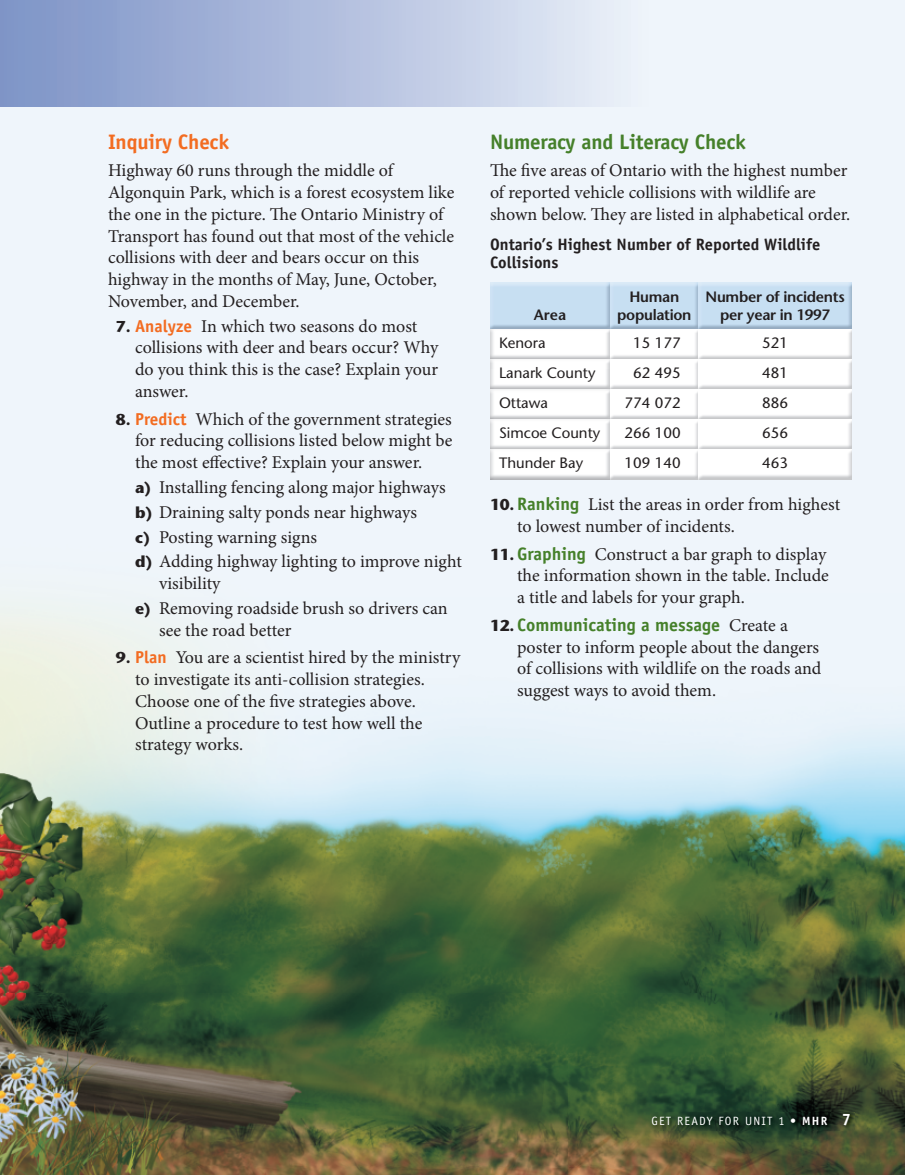
<style>
.page{position:relative;width:905px;height:1175px;background:#fff}
.page>*{position:absolute;margin:0;border:0;box-sizing:border-box;transform-origin:0 0}
.t1{font:700 21px "Officina Sans";letter-spacing:-.01em;color:#45802a}
.t2{font:700 21px "Officina Sans";letter-spacing:-.01em;color:#f36c21}
.t3{font:18px/21.8px "Minion Pro";color:#231f20}
.t4{font:700 16.5px/18px "Officina Sans";color:#231f20}
.t5{font:15px "Stone Sans";color:#231f20}
.t6{font:600 15px/18px "Stone Sans";letter-spacing:-.02em;color:#231f20;text-align:center}
.t7{font:12px "Officina Sans";letter-spacing:.1em;color:#fff}
.s1{font-family:"Stone Sans";font-weight:700;font-size:15.75px}
.s2{font-family:"Officina Sans";font-weight:700;font-size:17.25px;color:#f36c21}
.s3{font-family:"Officina Sans";font-weight:700;color:#45802a}
.s4{font-weight:700}
.s5{font-weight:700;font-size:16.5px}
</style>
<div class="page">
<div style="left:0;top:0;width:904px;height:1174px;background:#eff5fb"></div>
<div style="left:0;top:0;width:648px;height:107px;background:linear-gradient(to right,#7b90c5,#eaeff8)"></div>
<img style="left:0;top:370px;width:904px;height:804px">
<img style="left:490px;top:283px;width:361px;height:196px">
<img style="left:650px;top:1112px;width:204px;height:18px">
<p class="t2" style="left:108px;top:133px;width:123px">Inquiry Check</p>
<p class="t3" style="left:108px;top:161px;width:348px">Highway 60 runs through the middle of Algonquin Park, which is a forest ecosystem like the one in the picture. The Ontario Ministry of Transport has found out that most of the vehicle collisions with deer and bears occur on this highway in the months of May, June, October, November, and December.</p>
<p class="t3" style="left:135px;top:316px;width:305px;text-indent:-19px"><span class="s1">7.</span> <span class="s2">Analyze</span> In which two seasons do most collisions with deer and bears occur? Why do you think this is the case? Explain your answer.</p>
<p class="t3" style="left:135px;top:409px;width:319px;text-align:justify;text-indent:-19px"><span class="s1">8.</span> <span class="s2">Predict</span> Which of the government strategies for reducing collisions listed below might be the most effective? Explain your answer.</p>
<p class="t3" style="left:135px;top:476px;width:328px;line-height:24.8px"><span class="s1">a)</span> Installing fencing along major highways <span class="s1">b)</span> Draining salty ponds near highways<br><span class="s1">c)</span> Posting warning signs<br><span class="s1">d)</span> Adding highway lighting to improve night</p>
<p class="t3" style="left:135px;top:572px;width:314px;line-height:24.8px;text-indent:24px">visibility<br><span class="s1">e)</span> Removing roadside brush so drivers can</p>
<p class="t3" style="left:159px;top:620px;width:134px">see the road better</p>
<p class="t3" style="left:135px;top:648px;width:327px;text-indent:-19px"><span class="s1">9.</span> <span class="s2">Plan</span> You are a scientist hired by the ministry to investigate its anti-collision strategies.<br>Choose one of the five strategies above.<br>Outline a procedure to test how well the strategy works.</p>
<p class="t1" style="left:490px;top:133px;width:257px">Numeracy and Literacy Check</p>
<p class="t3" style="left:490px;top:161px;width:362px">The five areas of Ontario with the highest number of reported vehicle collisions with wildlife are shown below. They are listed in alphabetical order.</p>
<p class="t4" style="left:490px;top:237px;width:332px">Ontario’s Highest Number of Reported Wildlife<br>Collisions</p>
<p class="t6" style="left:534px;top:307px;width:34px">Area</p>
<p class="t6" style="left:617px;top:289px;width:76px">Human population</p>
<p class="t6" style="left:705px;top:289px;width:141px">Number of incidents per year in 1997</p>
<p class="t5" style="left:499px;top:337px;width:48px">Kenora</p>
<p class="t5" style="left:633px;top:337px;width:49px">15 177</p>
<p class="t5" style="left:762px;top:337px;width:27px">521</p>
<p class="t5" style="left:499px;top:367px;width:98px">Lanark County</p>
<p class="t5" style="left:633px;top:367px;width:49px">62 495</p>
<p class="t5" style="left:762px;top:367px;width:27px">481</p>
<p class="t5" style="left:499px;top:397px;width:50px">Ottawa</p>
<p class="t5" style="left:624px;top:397px;width:57px">774 072</p>
<p class="t5" style="left:762px;top:397px;width:27px">886</p>
<p class="t5" style="left:499px;top:427px;width:103px">Simcoe County</p>
<p class="t5" style="left:624px;top:427px;width:57px">266 100</p>
<p class="t5" style="left:762px;top:427px;width:27px">656</p>
<p class="t5" style="left:499px;top:457px;width:86px">Thunder Bay</p>
<p class="t5" style="left:624px;top:457px;width:57px">109 140</p>
<p class="t5" style="left:762px;top:457px;width:27px">463</p>
<p class="t3" style="left:517px;top:495px;width:325px;text-indent:-27px"><span class="s1">10.</span> <span class="s3">Ranking</span> List the areas in order from highest to lowest number of incidents.</p>
<p class="t3" style="left:517px;top:544px;width:313px;text-indent:-27px"><span class="s1">11.</span> <span class="s3">Graphing</span> Construct a bar graph to display the information shown in the table. Include a title and labels for your graph.</p>
<p class="t3" style="left:517px;top:615px;width:306px;text-indent:-27px"><span class="s1">12.</span> <span class="s3">Communicating a message</span> Create a poster to inform people about the dangers of collisions with wildlife on the roads and suggest ways to avoid them.</p>
<p class="t7" style="left:651px;top:1116px;width:201px">GET READY FOR UNIT 1 <span class="s4">• MHR</span> <span class="s5">7</span></p>
</div>
